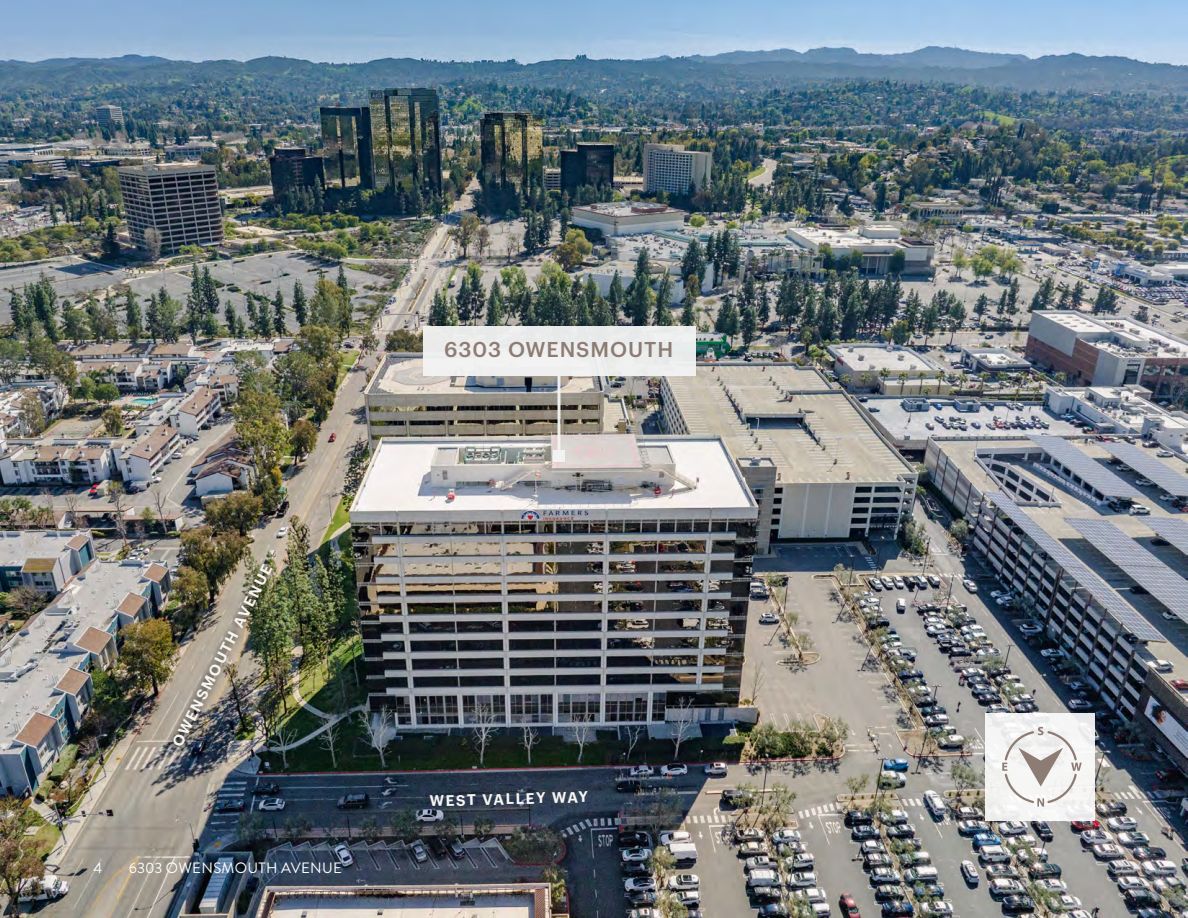
<style>
.page{position:relative;width:1188px;height:918px;background:#fff}
.page>*{position:absolute;margin:0;border:0;box-sizing:border-box;transform-origin:0 0}
.t1{font:500 21px "Graphik";letter-spacing:.045em;color:#8d7c73}
.t2{font:600 15px "Graphik";color:#f6f5f1}
.t3{font:15px "Brandon Grotesque";letter-spacing:.02em;color:#fff}
</style>
<div class="page">
<img style="left:0;top:0;width:1188px;height:918px">
<div style="left:423px;top:326px;width:272px;height:50px;background:#f3f4f4"></div>
<hr style="left:558px;top:376px;width:3px;height:80px;background:#f3f4f4">
<div style="left:553px;top:450px;width:12px;height:12px;background:#f3f4f4"></div>
<div style="left:166px;top:557px;width:113px;height:197px;background:#000;opacity:.75"></div>
<div style="left:985px;top:713px;width:109px;height:107px;background:#f4f4f4"></div>
<svg style="left:1002px;top:727px;width:80px;height:80px"></svg>
<p class="t2" style="left:166px;top:741px;width:204px;rotate:-63deg">OWENSMOUTH AVENUE</p>
<p class="t3" style="left:94px;top:858px;width:10px">4</p>
<p class="t3" style="left:129px;top:858px;width:215px">6303 OWENSMOUTH AVENUE</p>
<h1 class="t1" style="left:444px;top:334px;width:230px">6303 OWENSMOUTH</h1>
<p class="t2" style="left:429px;top:790px;width:160px;rotate:-2deg">WEST VALLEY WAY</p>
</div>
